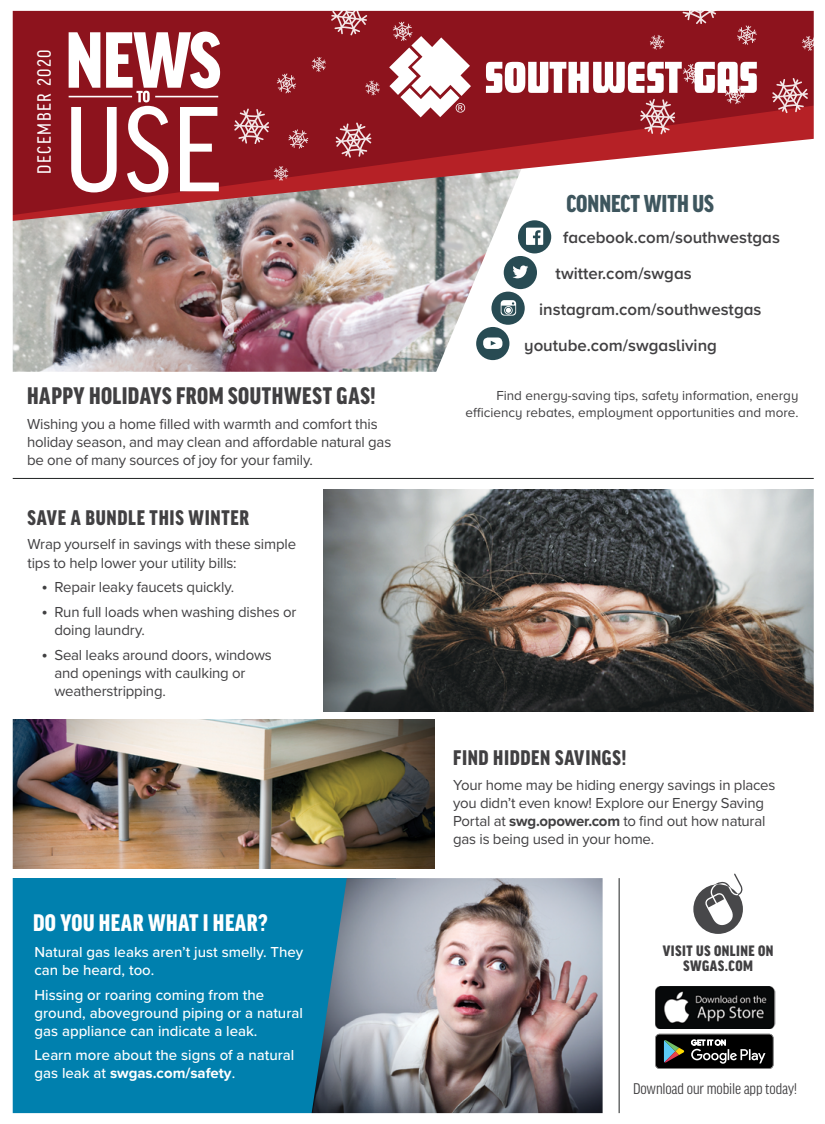
<style>
.page{position:relative;width:825px;height:1124px;background:#fff}
.page>*{position:absolute;margin:0;border:0;box-sizing:border-box;transform-origin:0 0}
.t1{font:900 condensed 25.95px "Good Headline Pro";color:#3e565e}
.t2{font:900 condensed 25.5px "Good Headline Pro";letter-spacing:.02em;color:#414042}
.t3{font:900 condensed 25.5px "Good Headline Pro";letter-spacing:.02em;color:#fff}
.t4{font:900 condensed 22.5px "Good Headline Pro";letter-spacing:.03em;color:#414042}
.t5{font:condensed 20.4px "Good Headline Pro";letter-spacing:.08em;color:#fff}
.t6{font:900 condensed 18px/15px "Good Headline Pro";letter-spacing:.025em;color:#414042;text-align:center}
.t7{font:600 16.8px "Proxima Nova";color:#414042}
.t8{font:condensed 16.5px "Good Headline Pro";letter-spacing:-.01em;color:#414042}
.t9{font:15px/18px "Proxima Nova";letter-spacing:-.015em;color:#414042}
.t10{font:500 15px/18px "Proxima Nova";color:#fff}
.t11{font:13.5px/16.5px "Proxima Nova";color:#414042;text-align:right}
.s1{font-size:18px}
.s2{font-weight:700}
</style>
<div class="page">
<img style="left:12px;top:10px;width:802px;height:1104px">
<svg style="left:277px;top:73px;width:19px;height:20px"></svg>
<svg style="left:274px;top:166px;width:14px;height:15px"></svg>
<svg style="left:234px;top:108px;width:35px;height:36px"></svg>
<svg style="left:312px;top:57px;width:14px;height:15px"></svg>
<svg style="left:331px;top:10px;width:36px;height:25px"></svg>
<svg style="left:288px;top:129px;width:20px;height:20px"></svg>
<svg style="left:365px;top:80px;width:15px;height:15px"></svg>
<svg style="left:336px;top:122px;width:35px;height:36px"></svg>
<svg style="left:680px;top:156px;width:14px;height:15px"></svg>
<svg style="left:737px;top:25px;width:20px;height:20px"></svg>
<svg style="left:650px;top:35px;width:14px;height:15px"></svg>
<svg style="left:682px;top:10px;width:35px;height:14px"></svg>
<svg style="left:802px;top:36px;width:12px;height:15px"></svg>
<svg style="left:772px;top:78px;width:36px;height:35px"></svg>
<svg style="left:486px;top:62px;width:271px;height:72px"></svg>
<svg style="left:389px;top:22px;width:82px;height:95px"></svg>
<h3 class="t5" style="left:34px;top:174px;width:126px;rotate:-90deg">DECEMBER 2020</h3>
<h2 class="t2" style="left:27px;top:384px;width:350px">HAPPY HOLIDAYS FROM SOUTHWEST GAS!</h2>
<p class="t9" style="left:27px;top:414px;width:366px">Wishing you a home filled with warmth and comfort this holiday season, and may clean and affordable natural gas be one of many sources of joy for your family.</p>
<h3 class="t4" style="left:28px;top:507px;width:223px">SAVE A BUNDLE THIS WINTER</h3>
<p class="t9" style="left:27px;top:534px;width:270px">Wrap yourself in savings with these simple tips to help lower your utility bills:</p>
<p class="t9" style="left:42px;top:577px;width:194px"><span class="s1">•</span> Repair leaky faucets quickly.</p>
<p class="t9" style="left:54px;top:602px;width:243px;text-indent:-13px"><span class="s1">•</span> Run full loads when washing dishes or doing laundry.</p>
<p class="t9" style="left:54px;top:645px;width:219px;text-indent:-13px"><span class="s1">•</span> Seal leaks around doors, windows and openings with caulking or weatherstripping.</p>
<h2 class="t3" style="left:33px;top:910px;width:236px">DO YOU HEAR WHAT I HEAR?</h2>
<p class="t10" style="left:34px;top:942px;width:270px">Natural gas leaks aren’t just smelly. They can be heard, too.</p>
<p class="t10" style="left:34px;top:984px;width:270px">Hissing or roaring coming from the ground, aboveground piping or a natural gas appliance can indicate a leak.</p>
<p class="t10" style="left:34px;top:1045px;width:261px">Learn more about the signs of a natural gas leak at <span class="s2">swgas.com/safety</span>.</p>
<h1 class="t1" style="left:566px;top:191px;width:149px">CONNECT WITH US</h1>
<p class="t7" style="left:563px;top:224px;width:218px">facebook.com/southwestgas</p>
<p class="t7" style="left:556px;top:260px;width:138px">twitter.com/swgas</p>
<p class="t7" style="left:539px;top:296px;width:224px">instagram.com/southwestgas</p>
<p class="t7" style="left:524px;top:332px;width:194px">youtube.com/swgasliving</p>
<p class="t11" style="left:465px;top:387px;width:334px">Find energy-saving tips, safety information, energy efficiency rebates, employment opportunities and more.</p>
<h3 class="t4" style="left:453px;top:746px;width:174px">FIND HIDDEN SAVINGS!</h3>
<p class="t9" style="left:453px;top:774px;width:324px">Your home may be hiding energy savings in places you didn’t even know! Explore our Energy Saving Portal at <span class="s2">swg.opower.com</span> to find out how natural gas is being used in your home.</p>
<p class="t6" style="left:663px;top:943px;width:112px">visit us online on swgas.com</p>
<p class="t8" style="left:633px;top:1080px;width:165px">Download our mobile app today!</p>
</div>
